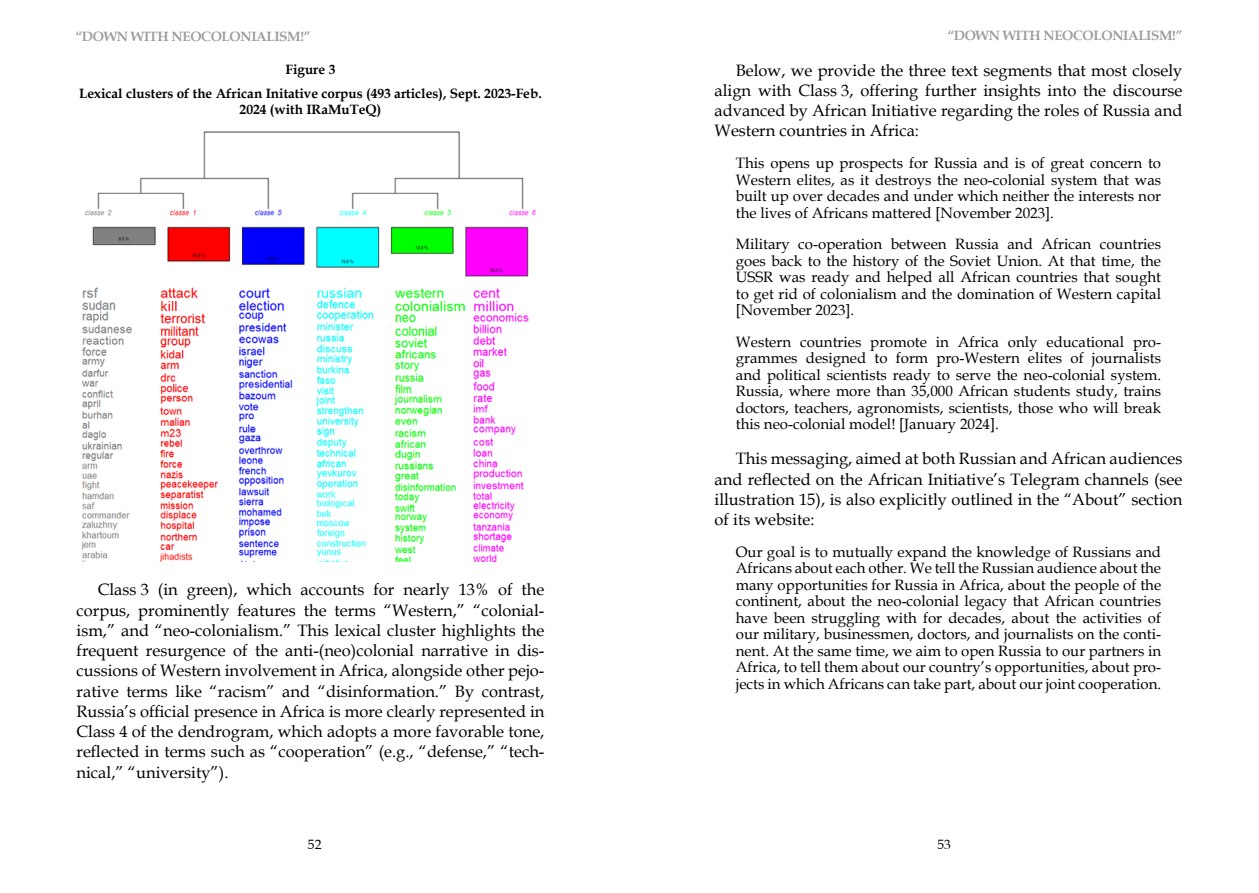
<style>
.page{position:relative;width:1259px;height:893px;background:#fff}
.page>*{position:absolute;margin:0;border:0;box-sizing:border-box;transform-origin:0 0}
.t1{font:16.5px/20.2px "Book Antiqua";color:#000;text-align:justify}
.t2{font:15px/16.5px "Book Antiqua";color:#000;text-align:justify}
.t3{font:700 13.5px/24.8px "Book Antiqua";color:#000;text-align:center}
.t4{font:700 13.5px "Book Antiqua";letter-spacing:-.025em;color:#9d9d9c}
.t5{font:13.5px "Book Antiqua";color:#000}
</style>
<div class="page">
<img style="left:81px;top:131px;width:455px;height:430px">
<p class="t4" style="left:75px;top:27px;width:236px">“DOWN WITH NEOCOLONIALISM!”</p>
<p class="t4" style="left:947px;top:26px;width:236px">“DOWN WITH NEOCOLONIALISM!”</p>
<p class="t3" style="left:79px;top:57px;width:464px">Figure 3<br>Lexical clusters of the African Initative corpus (493 articles), Sept. 2023-Feb.</p>
<p class="t3" style="left:240px;top:97px;width:143px">2024 (with IRaMuTeQ)</p>
<p class="t1" style="left:714px;top:60px;width:469px;text-indent:21px">Below, we provide the three text segments that most closely align with Class 3, offering further insights into the discourse advanced by African Initiative regarding the roles of Russia and Western countries in Africa:</p>
<p class="t2" style="left:736px;top:154px;width:427px">This opens up prospects for Russia and is of great concern to Western elites, as it destroys the neo-colonial system that was built up over decades and under which neither the interests nor the lives of Africans mattered [November 2023].</p>
<p class="t2" style="left:736px;top:235px;width:427px">Military co-operation between Russia and African countries goes back to the history of the Soviet Union. At that time, the USSR was ready and helped all African countries that sought to get rid of colonialism and the domination of Western capital [November 2023].</p>
<p class="t2" style="left:736px;top:333px;width:427px">Western countries promote in Africa only educational pro&shy;grammes designed to form pro-Western elites of journalists and political scientists ready to serve the neo-colonial system.<br>Russia, where more than 35,000 African students study, trains doctors, teachers, agronomists, scientists, those who will break this neo-colonial model! [January 2024].</p>
<p class="t1" style="left:714px;top:448px;width:469px;text-indent:21px">This messaging, aimed at both Russian and African audiences and reflected on the African Initiative’s Telegram channels (see illustration 15), is also explicitly outlined in the “About” section of its website:</p>
<p class="t2" style="left:736px;top:543px;width:427px">Our goal is to mutually expand the knowledge of Russians and Africans about each other. We tell the Russian audience about the many opportunities for Russia in Africa, about the people of the continent, about the neo-colonial legacy that African countries have been struggling with for decades, about the activities of our military, businessmen, doctors, and journalists on the conti&shy;nent. At the same time, we aim to open Russia to our partners in Africa, to tell them about our country’s opportunities, about pro&shy;jects in which Africans can take part, about our joint cooperation.</p>
<p class="t1" style="left:77px;top:579px;width:469px;text-indent:21px">Class 3 (in green), which accounts for nearly 13% of the corpus, prominently features the terms “Western,” “colonial&shy;ism,” and “neo-colonialism.” This lexical cluster highlights the frequent resurgence of the anti-(neo)colonial narrative in dis&shy;cussions of Western involvement in Africa, alongside other pejo&shy;rative terms like “racism” and “disinformation.” By contrast, Russia’s official presence in Africa is more clearly represented in Class 4 of the dendrogram, which adopts a more favorable tone, reflected in terms such as “cooperation” (e.g., “defense,” “tech&shy;nical,” “university”).</p>
<p class="t5" style="left:308px;top:835px;width:15px">52</p>
<p class="t5" style="left:937px;top:835px;width:15px">53</p>
</div>
